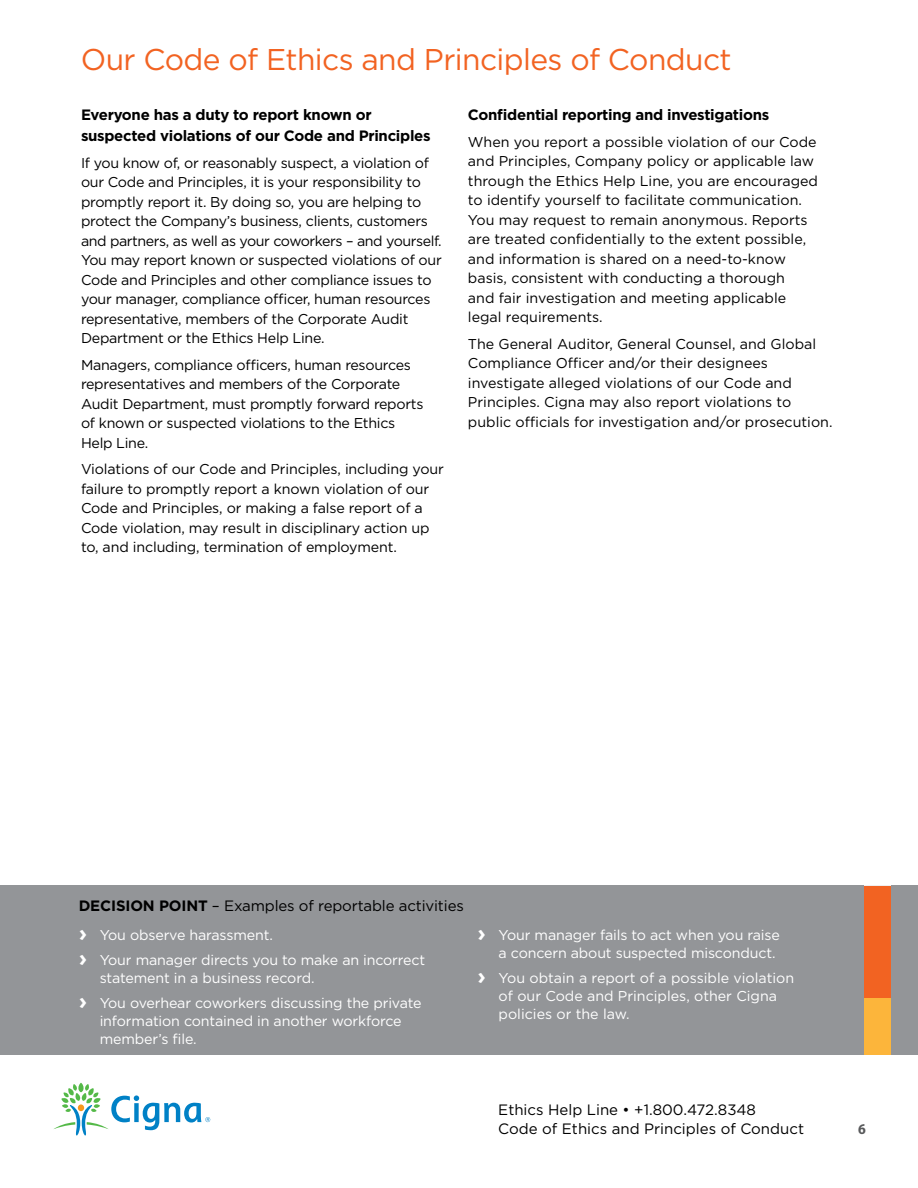
<style>
.page{position:relative;width:918px;height:1188px;background:#fff}
.page>*{position:absolute;margin:0;border:0;box-sizing:border-box;transform-origin:0 0}
.t1{font:30px "Gotham";letter-spacing:-.02em;color:#f26322}
.t2{font:700 15px/21px "Gotham";letter-spacing:-.02em;color:#000}
.t3{font:15px/19.5px "Gotham";color:#000}
.t4{font:700 semi-condensed 15px "Myriad Pro";color:#58595b}
.t5{font:14.25px/19.5px "Gotham";letter-spacing:-.01em;color:#000}
.t6{font:14.25px/18px "Gotham";letter-spacing:-.01em;color:#fff}
.s1{font-weight:700}
.s2{font-weight:700;font-size:22.5px}
</style>
<div class="page">
<svg style="left:54px;top:1083px;width:156px;height:52px"></svg>
<div style="left:0;top:886px;width:918px;height:169px;background:#939598"></div>
<div style="left:864px;top:886px;width:26px;height:113px;background:#f26322"></div>
<div style="left:864px;top:999px;width:26px;height:56px;background:#fcb53b"></div>
<h1 class="t1" style="left:81px;top:40px;width:652px">Our Code of Ethics and Principles of Conduct</h1>
<p class="t2" style="left:81px;top:104px;width:351px">Everyone has a duty to report known or suspected violations of our Code and Principles</p>
<p class="t5" style="left:81px;top:153px;width:362px">If you know of, or reasonably suspect, a violation of our Code and Principles, it is your responsibility to promptly report it. By doing so, you are helping to protect the Company’s business, clients, customers and partners, as well as your coworkers – and yourself.<br>You may report known or suspected violations of our Code and Principles and other compliance issues to your manager, compliance officer, human resources representative, members of the Corporate Audit Department or the Ethics Help Line.</p>
<p class="t5" style="left:81px;top:355px;width:344px">Managers, compliance officers, human resources representatives and members of the Corporate Audit Department, must promptly forward reports of known or suspected violations to the Ethics Help Line.</p>
<p class="t5" style="left:81px;top:459px;width:364px">Violations of our Code and Principles, including your failure to promptly report a known violation of our Code and Principles, or making a false report of a Code violation, may result in disciplinary action up to, and including, termination of employment.</p>
<p class="t2" style="left:468px;top:104px;width:303px">Confidential reporting and investigations</p>
<p class="t5" style="left:468px;top:132px;width:352px">When you report a possible violation of our Code and Principles, Company policy or applicable law through the Ethics Help Line, you are encouraged to identify yourself to facilitate communication.<br>You may request to remain anonymous. Reports are treated confidentially to the extent possible, and information is shared on a need-to-know basis, consistent with conducting a thorough<br>and fair investigation and meeting applicable legal requirements.</p>
<p class="t5" style="left:468px;top:334px;width:366px">The General Auditor, General Counsel, and Global Compliance Officer and/or their designees investigate alleged violations of our Code and Principles. Cigna may also report violations to public officials for investigation and/or prosecution.</p>
<p class="t3" style="left:79px;top:896px;width:387px"><span class="s1">Decision Point</span> – Examples of reportable activities</p>
<p class="t6" style="left:79px;top:922px;width:348px;line-height:25px"><span class="s2">›</span> You observe harassment.<br><span class="s2">›</span> Your manager directs you to make an incorrect</p>
<p class="t6" style="left:79px;top:965px;width:344px;line-height:25px;text-indent:21px">statement in a business record.<br><span class="s2">›</span> You overhear coworkers discussing the private</p>
<p class="t6" style="left:100px;top:1012px;width:304px">information contained in another workforce member’s file.</p>
<p class="t6" style="left:499px;top:926px;width:283px;text-indent:-21px"><span class="s2">›</span> Your manager fails to act when you raise a concern about suspected misconduct.</p>
<p class="t6" style="left:499px;top:969px;width:297px;text-indent:-21px"><span class="s2">›</span> You obtain a report of a possible violation of our Code and Principles, other Cigna policies or the law.</p>
<p class="t3" style="left:498px;top:1099px;width:307px">Ethics Help Line • +1.800.472.8348<br>Code of Ethics and Principles of Conduct</p>
<p class="t4" style="left:858px;top:1121px;width:9px">6</p>
</div>
